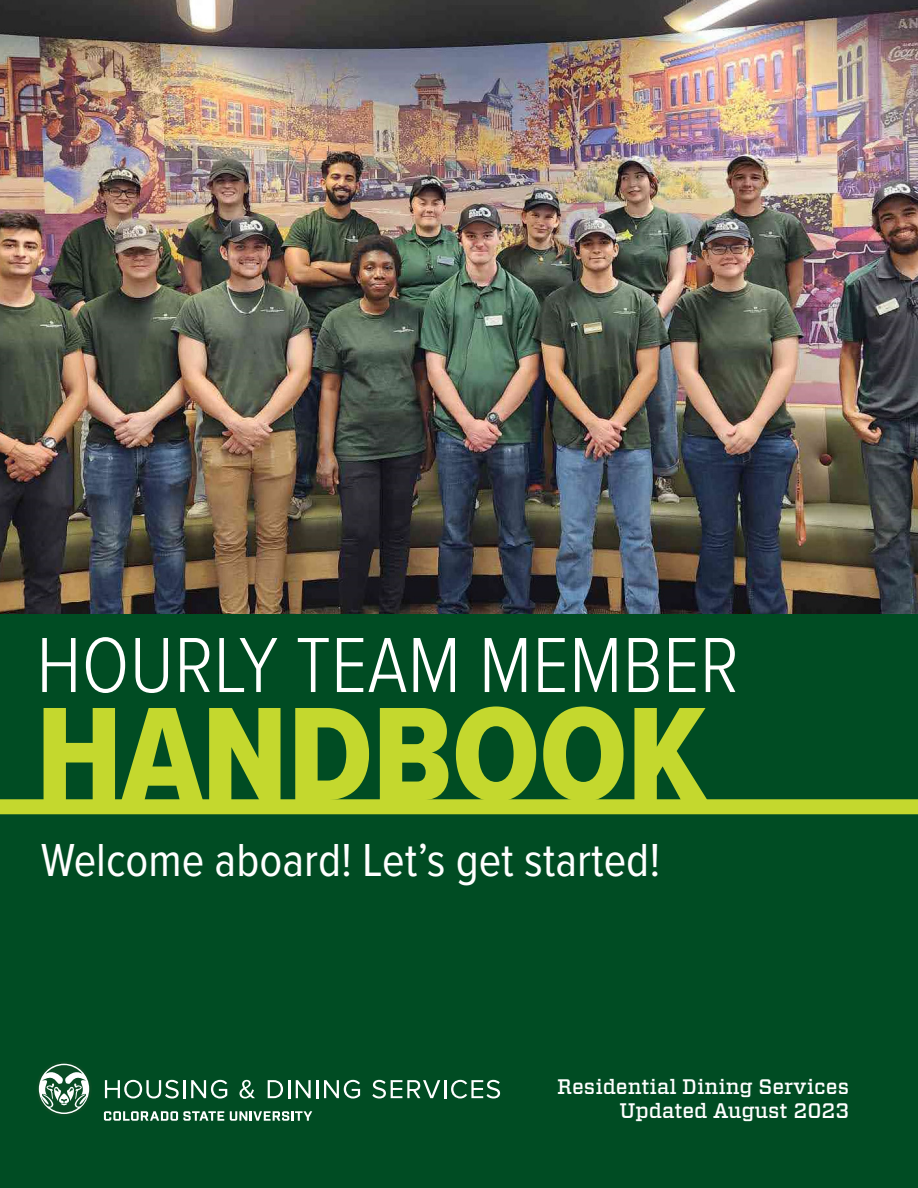
<style>
.page{position:relative;width:918px;height:1188px;background:#fff}
.page>*{position:absolute;margin:0;border:0;box-sizing:border-box;transform-origin:0 0}
.t1{font:138px "Proxima Nova Cond Extrabld";color:#c4d82e}
.t2{font:300 81px "Proxima Nova Cond";color:#fff}
.t3{font:48px "Proxima Nova Cond";color:#fff}
.t4{font:500 21px "Vitesse";color:#fff}
</style>
<div class="page">
<div style="left:0;top:845px;width:918px;height:343px;background:#004c23"></div>
<svg style="left:105px;top:1080px;width:74px;height:18px"></svg>
<hr style="left:183px;top:1080px;width:3px;height:18px;background:#fff">
<svg style="left:191px;top:1080px;width:36px;height:19px"></svg>
<svg style="left:240px;top:1080px;width:15px;height:18px"></svg>
<svg style="left:268px;top:1080px;width:22px;height:18px"></svg>
<svg style="left:296px;top:1080px;width:22px;height:18px"></svg>
<svg style="left:324px;top:1080px;width:36px;height:19px"></svg>
<svg style="left:372px;top:1080px;width:128px;height:18px"></svg>
<svg style="left:104px;top:1111px;width:120px;height:10px"></svg>
<svg style="left:230px;top:1111px;width:82px;height:10px"></svg>
<svg style="left:38px;top:1063px;width:52px;height:52px"></svg>
<img style="left:0;top:0;width:918px;height:615px">
<div style="left:0;top:615px;width:918px;height:239px;background:#004c23"></div>
<div style="left:0;top:799px;width:918px;height:15px;background:#c4d82e"></div>
<p class="t2" style="left:36px;top:620px;width:705px">HOURLY TEAM MEMBER</p>
<p class="t1" style="left:36px;top:653px;width:672px">HANDBOOK</p>
<p class="t3" style="left:41px;top:833px;width:621px">Welcome aboard! Let’s get started!</p>
<p class="t4" style="left:557px;top:1073px;width:293px">Residential Dining Services</p>
<p class="t4" style="left:619px;top:1097px;width:231px">Updated August 2023</p>
</div>
